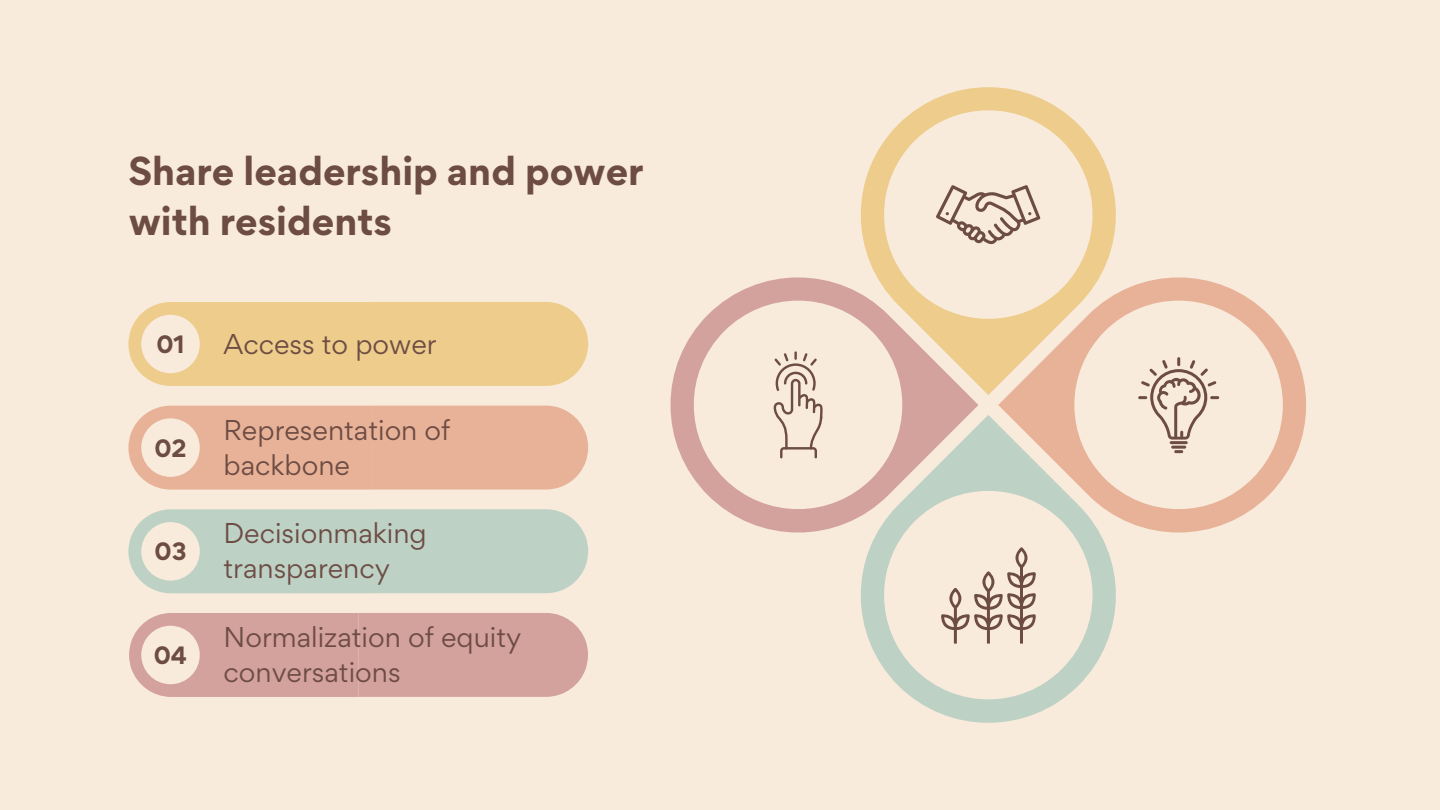
<style>
.page{position:relative;width:1440px;height:810px;background:#f8ebdb}
.page>*{position:absolute;margin:0;border:0;box-sizing:border-box;transform-origin:0 0}
.t1{font:700 36px/50.2px "Gordita";color:#6d4c44}
.t2{font:25.6px/35.2px "Gordita";color:#6d4c44}
.t3{font:700 22.4px "Gordita";color:#6d4c44}
</style>
<div class="page">
<svg style="left:978px;top:362px;width:20px;height:33px"></svg>
<svg style="left:978px;top:415px;width:20px;height:33px"></svg>
<svg style="left:998px;top:362px;width:33px;height:86px"></svg>
<svg style="left:945px;top:362px;width:33px;height:86px"></svg>
<svg style="left:860px;top:87px;width:256px;height:275px"></svg>
<svg style="left:1031px;top:257px;width:275px;height:276px"></svg>
<svg style="left:670px;top:257px;width:275px;height:276px"></svg>
<svg style="left:841px;top:448px;width:295px;height:275px"></svg>
<div style="left:128px;top:302px;width:460px;height:84px;background:#eecc8c"></div>
<div style="left:141px;top:315px;width:59px;height:58px;background:#f8ebdb;border-radius:50%"></div>
<div style="left:128px;top:406px;width:460px;height:84px;background:#e8b298"></div>
<div style="left:141px;top:418px;width:59px;height:59px;background:#f8ebdb;border-radius:50%"></div>
<div style="left:128px;top:509px;width:460px;height:84px;background:#bdd1c5"></div>
<div style="left:141px;top:522px;width:59px;height:59px;background:#f8ebdb;border-radius:50%"></div>
<div style="left:129px;top:613px;width:459px;height:84px;background:#d3a29d"></div>
<div style="left:141px;top:626px;width:59px;height:58px;background:#f8ebdb;border-radius:50%"></div>
<svg style="left:936px;top:185px;width:104px;height:59px"></svg>
<svg style="left:1138px;top:357px;width:81px;height:83px"></svg>
<hr style="left:1170px;top:441px;width:18px;height:3px;background:#6d4c44">
<hr style="left:1171px;top:446px;width:15px;height:3px;background:#6d4c44">
<svg style="left:1174px;top:450px;width:9px;height:3px"></svg>
<svg style="left:941px;top:547px;width:95px;height:97px"></svg>
<svg style="left:773px;top:351px;width:50px;height:107px"></svg>
<p class="t1" style="left:129px;top:145px;width:516px">Share leadership and power with residents</p>
<p class="t3" style="left:156px;top:329px;width:30px">01</p>
<p class="t3" style="left:154px;top:433px;width:34px">02</p>
<p class="t3" style="left:154px;top:537px;width:33px">03</p>
<p class="t3" style="left:154px;top:640px;width:35px">04</p>
<p class="t2" style="left:224px;top:326px;width:215px">Access to power</p>
<p class="t2" style="left:224px;top:412px;width:228px">Representation of backbone</p>
<p class="t2" style="left:224px;top:516px;width:205px">Decisionmaking transparency</p>
<p class="t2" style="left:224px;top:619px;width:299px">Normalization of equity conversations</p>
</div>
